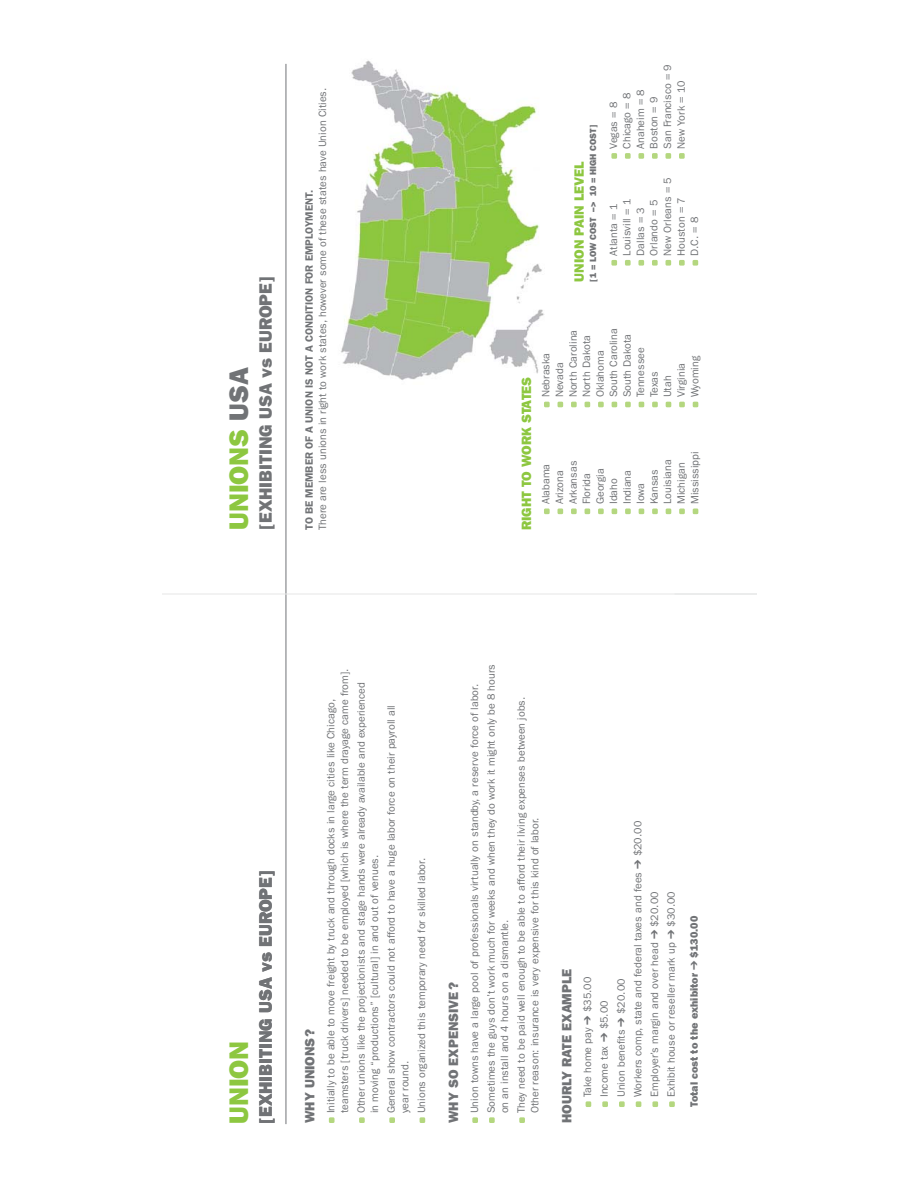
<style>
.page{position:relative;width:918px;height:1188px;background:#fff}
.page>*{position:absolute;margin:0;border:0;box-sizing:border-box;transform-origin:0 0}
.t1{font:27px "ITC Franklin Gothic Std Hvy";color:#8dc740}
.t2{font:18px "ITC Franklin Gothic Std Hvy";color:#717376}
.t3{font:13.5px "ITC Franklin Gothic Std Hvy";color:#717376}
.t4{font:13.5px "ITC Franklin Gothic Std Hvy";color:#8dc740}
.t5{font:10.65px/13.5px "ITC Franklin Gothic Std";color:#717376}
.t6{font:600 10.65px "ITC Franklin Gothic Std";color:#717376}
.t7{font:10.65px "ITC Franklin Gothic Std Hvy";color:#717376}
.t8{font:9px "ITC Franklin Gothic Std Hvy";color:#717376}
.s1{color:#717376}
</style>
<div class="page">
<img style="left:341px;top:60px;width:203px;height:320px">
<hr style="left:286px;top:64px;width:1px;height:1060px;background:#717376">
<svg style="left:329px;top:1117px;width:6px;height:6px"></svg>
<svg style="left:359px;top:1117px;width:6px;height:6px"></svg>
<svg style="left:389px;top:1117px;width:6px;height:6px"></svg>
<svg style="left:420px;top:1117px;width:5px;height:6px"></svg>
<svg style="left:472px;top:1117px;width:6px;height:6px"></svg>
<svg style="left:489px;top:1117px;width:6px;height:6px"></svg>
<svg style="left:519px;top:1117px;width:6px;height:6px"></svg>
<svg style="left:586px;top:1101px;width:5px;height:6px"></svg>
<svg style="left:602px;top:1101px;width:6px;height:6px"></svg>
<svg style="left:619px;top:1101px;width:6px;height:6px"></svg>
<svg style="left:636px;top:1101px;width:5px;height:6px"></svg>
<svg style="left:652px;top:1101px;width:6px;height:6px"></svg>
<svg style="left:669px;top:1101px;width:6px;height:6px"></svg>
<hr style="left:162px;top:594px;width:594px;height:1px;background:#e6e7e7">
<svg style="left:544px;top:509px;width:6px;height:5px"></svg>
<svg style="left:558px;top:509px;width:5px;height:5px"></svg>
<svg style="left:571px;top:509px;width:6px;height:5px"></svg>
<svg style="left:585px;top:509px;width:5px;height:5px"></svg>
<svg style="left:598px;top:509px;width:6px;height:5px"></svg>
<svg style="left:612px;top:509px;width:5px;height:5px"></svg>
<svg style="left:625px;top:509px;width:6px;height:5px"></svg>
<svg style="left:639px;top:509px;width:5px;height:5px"></svg>
<svg style="left:652px;top:509px;width:6px;height:5px"></svg>
<svg style="left:666px;top:509px;width:5px;height:5px"></svg>
<svg style="left:679px;top:509px;width:6px;height:5px"></svg>
<svg style="left:693px;top:509px;width:5px;height:5px"></svg>
<svg style="left:544px;top:402px;width:6px;height:5px"></svg>
<svg style="left:558px;top:402px;width:5px;height:5px"></svg>
<svg style="left:571px;top:402px;width:6px;height:5px"></svg>
<svg style="left:585px;top:402px;width:5px;height:5px"></svg>
<svg style="left:598px;top:402px;width:6px;height:5px"></svg>
<svg style="left:612px;top:402px;width:5px;height:5px"></svg>
<svg style="left:625px;top:402px;width:6px;height:5px"></svg>
<svg style="left:639px;top:402px;width:5px;height:5px"></svg>
<svg style="left:652px;top:402px;width:6px;height:5px"></svg>
<svg style="left:666px;top:402px;width:5px;height:5px"></svg>
<svg style="left:679px;top:402px;width:6px;height:5px"></svg>
<svg style="left:693px;top:402px;width:5px;height:5px"></svg>
<svg style="left:611px;top:260px;width:6px;height:6px"></svg>
<svg style="left:625px;top:260px;width:6px;height:6px"></svg>
<svg style="left:638px;top:260px;width:6px;height:6px"></svg>
<svg style="left:652px;top:260px;width:6px;height:6px"></svg>
<svg style="left:666px;top:260px;width:5px;height:6px"></svg>
<svg style="left:679px;top:260px;width:6px;height:6px"></svg>
<svg style="left:693px;top:260px;width:5px;height:6px"></svg>
<svg style="left:611px;top:153px;width:6px;height:6px"></svg>
<svg style="left:625px;top:153px;width:6px;height:6px"></svg>
<svg style="left:638px;top:153px;width:6px;height:6px"></svg>
<svg style="left:652px;top:153px;width:6px;height:6px"></svg>
<svg style="left:666px;top:153px;width:5px;height:6px"></svg>
<svg style="left:679px;top:153px;width:6px;height:6px"></svg>
<h1 class="t1" style="left:223px;top:530px;width:164px;rotate:-90deg">UNIONS <span class="s1">USA</span></h1>
<h2 class="t2" style="left:255px;top:530px;width:255px;rotate:-90deg">[EXHIBITING USA vs EUROPE]</h2>
<p class="t5" style="left:317px;top:530px;width:444px;rotate:-90deg">There are less unions in right to work states, however some of these states have Union Cities.</p>
<p class="t6" style="left:303px;top:530px;width:342px;rotate:-90deg">TO BE MEMBER OF A UNION IS NOT A CONDITION FOR EMPLOYMENT.</p>
<p class="t8" style="left:588px;top:282px;width:158px;rotate:-90deg">[1 = LOW COST –&gt; 10 = HIGH COST]</p>
<p class="t4" style="left:571px;top:282px;width:121px;rotate:-90deg">UNION PAIN LEVEL</p>
<p class="t5" style="left:607px;top:149px;width:86px;rotate:-90deg">Vegas = 8<br>Chicago = 8<br>Anaheim = 8<br>Boston = 9<br>San Francisco = 9<br>New York = 10</p>
<p class="t5" style="left:607px;top:256px;width:80px;rotate:-90deg">Atlanta = 1<br>Louisvill = 1<br>Dallas = 3<br>Orlando = 5<br>New Orleans = 5<br>Houston = 7<br>D.C. = 8</p>
<p class="t4" style="left:519px;top:530px;width:155px;rotate:-90deg">RIGHT TO WORK STATES</p>
<p class="t5" style="left:540px;top:397px;width:70px;rotate:-90deg">Nebraska<br>Nevada<br>North Carolina<br>North Dakota<br>Oklahoma<br>South Carolina<br>South Dakota<br>Tennessee<br>Texas<br>Utah<br>Virginia<br>Wyoming</p>
<p class="t5" style="left:540px;top:504px;width:54px;rotate:-90deg">Alabama<br>Arizona<br>Arkansas<br>Florida<br>Georgia<br>Idaho<br>Indiana<br>Iowa<br>Kansas<br>Louisiana<br>Michigan<br>Mississippi</p>
<h1 class="t1" style="left:223px;top:1124px;width:85px;rotate:-90deg">UNION</h1>
<h2 class="t2" style="left:255px;top:1124px;width:255px;rotate:-90deg">[EXHIBITING USA vs EUROPE]</h2>
<p class="t3" style="left:302px;top:1123px;width:96px;rotate:-90deg">WHY UNIONS ?</p>
<p class="t5" style="left:325px;top:1113px;width:446px;rotate:-90deg">Initially to be able to move freight by truck and through docks in large cities like Chicago, teamsters [truck drivers] needed to be employed [which is where the term drayage came from].</p>
<p class="t5" style="left:355px;top:1113px;width:433px;rotate:-90deg">Other unions like the projectionists and stage hands were already available and experienced in moving “productions” [cultural] in and out of venues.</p>
<p class="t5" style="left:385px;top:1113px;width:410px;rotate:-90deg">General show contractors could not afford to have a huge labor force on their payroll all year round.</p>
<p class="t5" style="left:416px;top:1113px;width:257px;rotate:-90deg">Unions organized this temporary need for skilled labor.</p>
<p class="t3" style="left:446px;top:1123px;width:142px;rotate:-90deg">WHY SO EXPENSIVE ?</p>
<p class="t5" style="left:467px;top:1113px;width:451px;line-height:16.6px;rotate:-90deg">Union towns have a large pool of professionals virtually on standby, a reserve force of labor.<br>Sometimes the guys don’t work much for weeks and when they do work it might only be 8 hours</p>
<p class="t5" style="left:497px;top:1113px;width:418px;line-height:16.6px;rotate:-90deg">on an install and 4 hours on a dismantle.<br>They need to be paid well enough to be able to afford their living expenses between jobs.</p>
<p class="t5" style="left:529px;top:1113px;width:297px;rotate:-90deg">Other reason: insurance is very expensive for this kind of labor.</p>
<p class="t3" style="left:559px;top:1123px;width:156px;rotate:-90deg">HOURLY RATE EXAMPLE</p>
<p class="t5" style="left:632px;top:856px;width:37px;rotate:-90deg">$20.00</p>
<p class="t5" style="left:613px;top:1097px;width:227px;line-height:16.6px;text-indent:83px;rotate:-90deg">$20.00<br>Workers comp, state and federal taxes and fees</p>
<p class="t5" style="left:665px;top:927px;width:37px;rotate:-90deg">$30.00</p>
<p class="t5" style="left:648px;top:927px;width:37px;rotate:-90deg">$20.00</p>
<p class="t5" style="left:665px;top:1097px;width:156px;rotate:-90deg">Exhibit house or reseller mark up</p>
<p class="t5" style="left:648px;top:1097px;width:156px;rotate:-90deg">Employer’s margin and over head</p>
<p class="t5" style="left:582px;top:1012px;width:37px;rotate:-90deg">$35.00</p>
<p class="t5" style="left:598px;top:1029px;width:30px;rotate:-90deg">$5.00</p>
<p class="t5" style="left:582px;top:1097px;width:71px;rotate:-90deg">Take home pay</p>
<p class="t5" style="left:615px;top:1097px;width:69px;rotate:-90deg">Union benefits</p>
<p class="t5" style="left:598px;top:1097px;width:53px;rotate:-90deg">Income tax</p>
<p class="t7" style="left:688px;top:958px;width:43px;rotate:-90deg">$130.00</p>
<p class="t7" style="left:688px;top:1107px;width:135px;rotate:-90deg">Total cost to the exhibitor</p>
</div>
